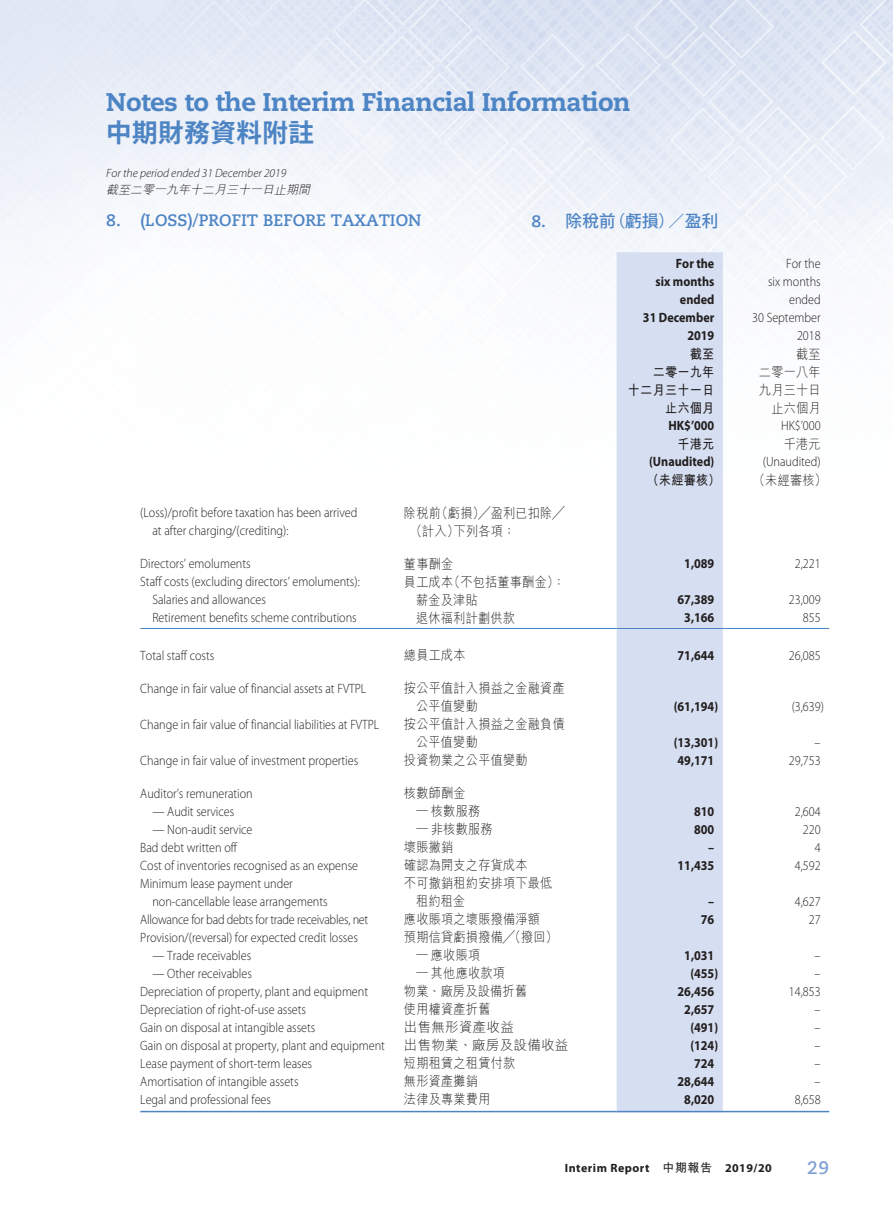
<style>
.page{position:relative;width:893px;height:1212px;background:#fff}
.page>*{position:absolute;margin:0;border:0;box-sizing:border-box;transform-origin:0 0}
.t1{font:800 25.5px "Caecilia LT Std";letter-spacing:-.02em;color:#4d84c4}
.t2{font:700 25.5px "Koz Go Pr 6 N";letter-spacing:.02em;color:#4d84c4}
.t3{font:700 18px "Caecilia LT Std";color:#7fa0d3}
.t4{font:700 16.5px "Caecilia LT Std";color:#4d84c4}
.t5{font:500 16.5px "Koz Go Pr 6 N";letter-spacing:.02em;color:#4d84c4}
.t6{font:300 13.5px/18px "Myriad Pro";color:#231f20;scale:.9 1}
.t7{font:300 13.5px/18px "M Hei HK";letter-spacing:.02em;color:#231f20;scale:.9 1}
.t8{font:700 13.5px/18px "Myriad Pro";color:#231f20;text-align:right;scale:.9 1}
.t9{font:300 13.5px "Myriad Pro";letter-spacing:-.02em;color:#231f20;scale:.9 1}
.t10{font:700 13.5px/18px "M Hei HK";letter-spacing:.02em;color:#231f20;text-align:right;scale:.9 1}
.t11{font:300 13.5px "M Hei HK";letter-spacing:.02em;color:#231f20}
.t12{font:italic 300 12px "Myriad Pro";color:#231f20}
.t13{font:700 12px "Myriad Pro";letter-spacing:.04em;color:#231f20}
.t14{font:italic 300 12px "M Hei HK";color:#231f20}
.s1{font-family:"Caecilia LT Std";font-weight:700}
.s2{font-family:"Myriad Pro"}
.s3{font-family:"M Hei HK"}
</style>
<div class="page">
<img style="left:0;top:0;width:893px;height:472px">
<div style="left:617px;top:252px;width:106px;height:859px;background:#d6dff1"></div>
<hr style="left:140px;top:628px;width:264px;height:1px;background:#4d84c4">
<hr style="left:404px;top:628px;width:213px;height:1px;background:#4d84c4">
<hr style="left:617px;top:628px;width:106px;height:1px;background:#4d84c4">
<hr style="left:723px;top:628px;width:106px;height:1px;background:#4d84c4">
<hr style="left:140px;top:1111px;width:264px;height:1px;background:#4d84c4">
<hr style="left:404px;top:1111px;width:213px;height:1px;background:#4d84c4">
<hr style="left:617px;top:1111px;width:106px;height:1px;background:#4d84c4">
<hr style="left:723px;top:1111px;width:106px;height:1px;background:#4d84c4">
<h1 class="t1" style="left:106px;top:86px;width:526px">Notes to the Interim Financial Information</h1>
<h1 class="t2" style="left:106px;top:118px;width:209px">中期財務資料附註</h1>
<p class="t12" style="left:106px;top:165px;width:181px">For the period ended 31 December 2019</p>
<p class="t14" style="left:106px;top:183px;width:208px">截至二零一九年十二月三十一日止期間</p>
<p class="t4" style="left:106px;top:211px;width:317px">8. (LOSS)/PROFIT BEFORE TAXATION</p>
<p class="t5" style="left:531px;top:212px;width:188px"><span class="s1">8.</span> 除稅前（虧損）╱盈利</p>
<p class="t8" style="left:643px;top:254px;width:81px">For the<br>six months ended<br>31 December<br>2019</p>
<p class="t6" style="left:752px;top:254px;width:78px;text-align:right">For the<br>six months ended<br>30 September<br>2018</p>
<p class="t10" style="left:628px;top:343px;width:98px">截至<br>二零一九年<br>十二月三十一日止六個月</p>
<p class="t7" style="left:759px;top:344px;width:70px;text-align:right">截至<br>二零一八年九月三十日止六個月</p>
<p class="t8" style="left:668px;top:416px;width:53px">HK$’000</p>
<p class="t6" style="left:781px;top:416px;width:45px">HK$’000</p>
<p class="t10" style="left:677px;top:433px;width:43px">千港元</p>
<p class="t7" style="left:784px;top:434px;width:43px">千港元</p>
<p class="t8" style="left:649px;top:452px;width:74px">(Unaudited)</p>
<p class="t6" style="left:763px;top:452px;width:66px">(Unaudited)</p>
<p class="t10" style="left:647px;top:469px;width:83px">（未經審核）</p>
<p class="t7" style="left:753px;top:470px;width:83px">（未經審核）</p>
<p class="t6" style="left:152px;top:503px;width:229px;text-indent:-12px">(Loss)/profit before taxation has been arrived at after charging/(crediting):</p>
<p class="t7" style="left:410px;top:503px;width:173px;text-indent:-6px">除稅前（虧損）╱盈利已扣除╱（計入）下列各項：</p>
<p class="t6" style="left:140px;top:554px;width:124px">Directors’ emoluments</p>
<p class="t7" style="left:404px;top:554px;width:56px">董事酬金</p>
<p class="t8" style="left:684px;top:554px;width:35px">1,089</p>
<p class="t6" style="left:795px;top:554px;width:30px">2,221</p>
<p class="t6" style="left:140px;top:572px;width:245px">Staff costs (excluding directors’ emoluments):</p>
<p class="t7" style="left:404px;top:572px;width:181px">員工成本（不包括董事酬金）：</p>
<p class="t6" style="left:152px;top:590px;width:128px">Salaries and allowances</p>
<p class="t7" style="left:416px;top:590px;width:70px">薪金及津貼</p>
<p class="t8" style="left:677px;top:590px;width:42px">67,389</p>
<p class="t6" style="left:789px;top:590px;width:37px">23,009</p>
<p class="t6" style="left:152px;top:608px;width:229px">Retirement benefits scheme contributions</p>
<p class="t7" style="left:416px;top:608px;width:111px">退休福利計劃供款</p>
<p class="t8" style="left:684px;top:608px;width:35px">3,166</p>
<p class="t6" style="left:803px;top:608px;width:21px">855</p>
<p class="t6" style="left:140px;top:646px;width:84px">Total staff costs</p>
<p class="t7" style="left:404px;top:646px;width:70px">總員工成本</p>
<p class="t8" style="left:677px;top:646px;width:42px">71,644</p>
<p class="t6" style="left:789px;top:646px;width:37px">26,085</p>
<p class="t6" style="left:140px;top:679px;width:253px">Change in fair value of financial assets at FVTPL</p>
<p class="t7" style="left:416px;top:679px;width:167px;text-indent:-12px">按公平值計入損益之金融資產公平值變動</p>
<p class="t8" style="left:674px;top:697px;width:51px">(61,194)</p>
<p class="t6" style="left:792px;top:697px;width:37px">(3,639)</p>
<p class="t6" style="left:140px;top:715px;width:267px">Change in fair value of financial liabilities at FVTPL</p>
<p class="t7" style="left:416px;top:715px;width:167px;text-indent:-12px">按公平值計入損益之金融負債公平值變動</p>
<p class="t8" style="left:674px;top:733px;width:51px">(13,301)</p>
<p class="t6" style="left:815px;top:733px;width:8px">–</p>
<p class="t6" style="left:140px;top:751px;width:244px">Change in fair value of investment properties</p>
<p class="t7" style="left:404px;top:751px;width:139px">投資物業之公平值變動</p>
<p class="t8" style="left:677px;top:751px;width:42px">49,171</p>
<p class="t6" style="left:789px;top:751px;width:37px">29,753</p>
<p class="t6" style="left:140px;top:784px;width:126px">Auditor’s remuneration</p>
<p class="t7" style="left:404px;top:784px;width:70px">核數師酬金</p>
<p class="t6" style="left:152px;top:802px;width:92px">— Audit services</p>
<p class="t7" style="left:416px;top:802px;width:73px"><span class="s2">—</span> 核數服務</p>
<p class="t8" style="left:694px;top:802px;width:24px">810</p>
<p class="t6" style="left:795px;top:802px;width:30px">2,604</p>
<p class="t6" style="left:152px;top:820px;width:113px">— Non-audit service</p>
<p class="t7" style="left:416px;top:820px;width:87px"><sup>—</sup> 非核數服務</p>
<p class="t8" style="left:694px;top:820px;width:24px">800</p>
<p class="t6" style="left:803px;top:820px;width:21px">220</p>
<p class="t6" style="left:140px;top:838px;width:109px">Bad debt written off</p>
<p class="t7" style="left:404px;top:838px;width:56px">壞賬撇銷</p>
<p class="t8" style="left:708px;top:838px;width:8px">–</p>
<p class="t6" style="left:815px;top:838px;width:8px">4</p>
<p class="t6" style="left:140px;top:856px;width:243px">Cost of inventories recognised as an expense</p>
<p class="t7" style="left:404px;top:856px;width:139px">確認為開支之存貨成本</p>
<p class="t8" style="left:677px;top:856px;width:42px">11,435</p>
<p class="t6" style="left:795px;top:856px;width:30px">4,592</p>
<p class="t6" style="left:152px;top:874px;width:196px;text-indent:-12px">Minimum lease payment under non-cancellable lease arrangements</p>
<p class="t7" style="left:416px;top:874px;width:153px;text-indent:-12px">不可撤銷租約安排項下最低租約租金</p>
<p class="t8" style="left:708px;top:892px;width:8px">–</p>
<p class="t6" style="left:795px;top:892px;width:30px">4,627</p>
<p class="t9" style="left:140px;top:911px;width:255px">Allowance for bad debts for trade receivables, net</p>
<p class="t7" style="left:404px;top:910px;width:153px">應收賬項之壞賬撥備淨額</p>
<p class="t8" style="left:701px;top:909px;width:16px">76</p>
<p class="t6" style="left:809px;top:910px;width:15px">27</p>
<p class="t6" style="left:140px;top:928px;width:243px">Provision/(reversal) for expected credit losses</p>
<p class="t7" style="left:404px;top:928px;width:172px">預期信貸虧損撥備╱（撥回）</p>
<p class="t6" style="left:152px;top:946px;width:111px">— Trade receivables</p>
<p class="t7" style="left:416px;top:946px;width:73px"><sup>—</sup> 應收賬項</p>
<p class="t8" style="left:684px;top:945px;width:35px">1,031</p>
<p class="t6" style="left:815px;top:946px;width:8px">–</p>
<p class="t6" style="left:152px;top:964px;width:112px">— Other receivables</p>
<p class="t7" style="left:416px;top:964px;width:100px"><span class="s2">—</span> 其他應收款項</p>
<p class="t8" style="left:690px;top:963px;width:32px">(455)</p>
<p class="t6" style="left:815px;top:964px;width:8px">–</p>
<p class="t6" style="left:140px;top:982px;width:255px">Depreciation of property, plant and equipment</p>
<p class="t7" style="left:404px;top:982px;width:138px">物業、廠房及設備折舊</p>
<p class="t8" style="left:677px;top:981px;width:42px">26,456</p>
<p class="t6" style="left:789px;top:982px;width:37px">14,853</p>
<p class="t6" style="left:140px;top:1000px;width:186px">Depreciation of right-of-use assets</p>
<p class="t7" style="left:404px;top:1000px;width:98px">使用權資產折舊</p>
<p class="t8" style="left:684px;top:999px;width:35px">2,657</p>
<p class="t6" style="left:815px;top:1000px;width:8px">–</p>
<p class="t6" style="left:140px;top:1018px;width:196px">Gain on disposal at intangible assets</p>
<p class="t11" style="left:404px;top:1020px;width:111px">出售無形資產收益</p>
<p class="t8" style="left:690px;top:1018px;width:32px">(491)</p>
<p class="t6" style="left:815px;top:1018px;width:8px">–</p>
<p class="t6" style="left:140px;top:1036px;width:273px">Gain on disposal at property, plant and equipment</p>
<p class="t11" style="left:404px;top:1038px;width:166px">出售物業、廠房及設備收益</p>
<p class="t8" style="left:690px;top:1036px;width:32px">(124)</p>
<p class="t6" style="left:815px;top:1036px;width:8px">–</p>
<p class="t6" style="left:140px;top:1054px;width:192px">Lease payment of short-term leases</p>
<p class="t7" style="left:404px;top:1054px;width:125px">短期租賃之租賃付款</p>
<p class="t8" style="left:694px;top:1054px;width:24px">724</p>
<p class="t6" style="left:815px;top:1054px;width:8px">–</p>
<p class="t6" style="left:140px;top:1072px;width:177px">Amortisation of intangible assets</p>
<p class="t7" style="left:404px;top:1072px;width:84px">無形資產攤銷</p>
<p class="t8" style="left:677px;top:1072px;width:42px">28,644</p>
<p class="t6" style="left:815px;top:1072px;width:8px">–</p>
<p class="t6" style="left:140px;top:1090px;width:147px">Legal and professional fees</p>
<p class="t7" style="left:404px;top:1090px;width:98px">法律及專業費用</p>
<p class="t8" style="left:684px;top:1090px;width:35px">8,020</p>
<p class="t6" style="left:795px;top:1090px;width:30px">8,658</p>
<p class="t13" style="left:565px;top:1160px;width:208px">Interim Report <span class="s3">中期報告</span> 2019/20</p>
<h2 class="t3" style="left:807px;top:1157px;width:24px">29</h2>
</div>
